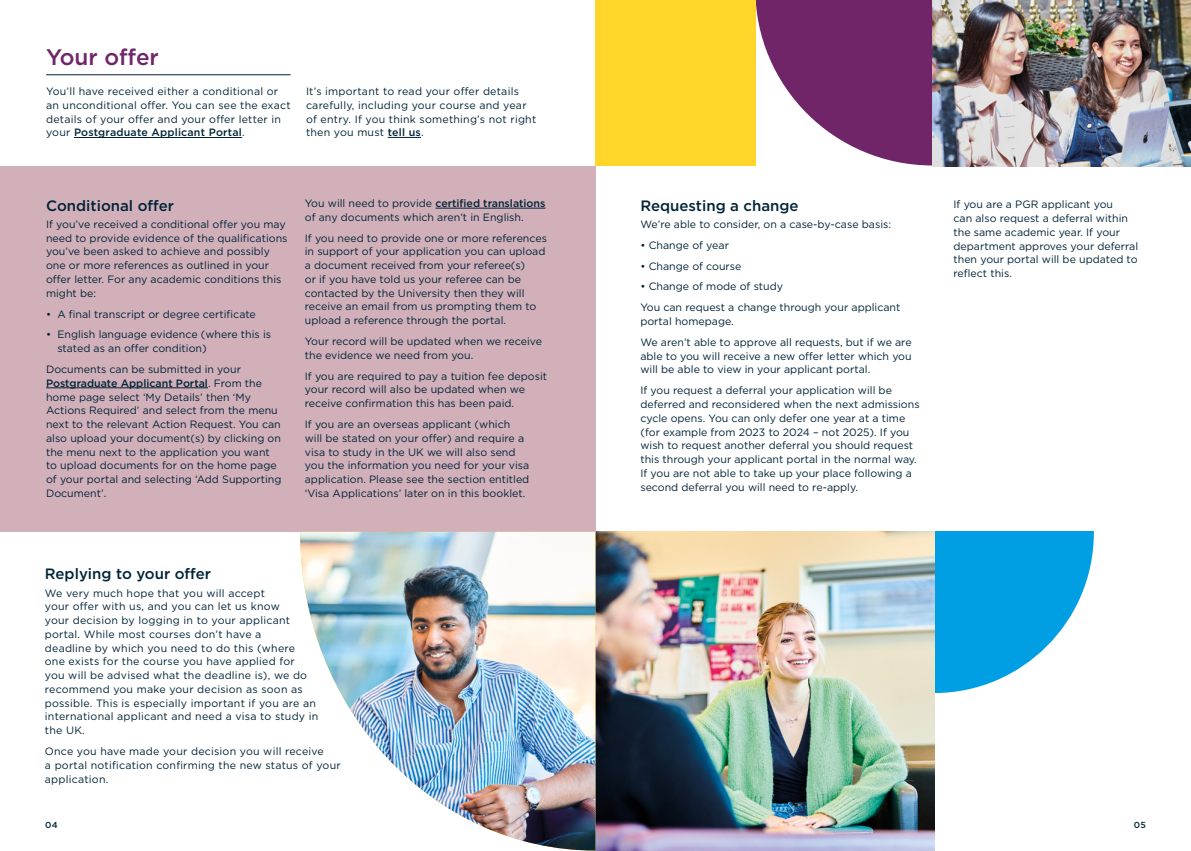
<style>
.page{position:relative;width:1191px;height:851px;background:#fff}
.page>*{position:absolute;margin:0;border:0;box-sizing:border-box;transform-origin:0 0}
.t1{font:500 22.5px "Gotham";color:#6f2568}
.t2{font:500 15px "Gotham";color:#002337}
.t3{font:10.62px/13.8px "Gotham";color:#002337}
.t4{font:10.62px/13.8px "Gotham";letter-spacing:.02em;color:#002337}
.t5{font:500 8.75px "Gotham";color:#002337}
.s1{font-weight:500}
</style>
<div class="page">
<hr style="left:74px;top:137px;width:168px;height:1px;background:#002337">
<hr style="left:46px;top:74px;width:245px;height:1px;background:#002337">
<svg style="left:756px;top:0;width:176px;height:165px"></svg>
<svg style="left:934px;top:531px;width:159px;height:161px"></svg>
<img style="left:932px;top:0;width:259px;height:166px">
<img style="left:595px;top:531px;width:339px;height:319px">
<div style="left:0;top:167px;width:595px;height:364px;background:#d2b0b9"></div>
<hr style="left:46px;top:387px;width:162px;height:1px;background:#002337">
<hr style="left:388px;top:137px;width:33px;height:1px;background:#002337">
<div style="left:595px;top:0;width:161px;height:166px;background:#ffd629"></div>
<img style="left:300px;top:531px;width:295px;height:319px">
<hr style="left:435px;top:208px;width:110px;height:1px;background:#002337">
<h1 class="t1" style="left:46px;top:43px;width:114px">Your offer</h1>
<p class="t4" style="left:46px;top:84px;width:246px">You’ll have received either a conditional or an unconditional offer. You can see the exact details of your offer and your offer letter in your <span class="s1">Postgraduate Applicant Portal</span>.</p>
<p class="t4" style="left:306px;top:84px;width:232px">It’s important to read your offer details carefully, including your course and year of entry. If you think something’s not right then you must <span class="s1">tell us</span>.</p>
<h2 class="t2" style="left:46px;top:195px;width:129px">Conditional offer</h2>
<p class="t3" style="left:46px;top:217px;width:243px">If you’ve received a conditional offer you may need to provide evidence of the qualifications you’ve been asked to achieve and possibly one or more references as outlined in your offer letter. For any academic conditions this might be:</p>
<p class="t3" style="left:46px;top:306px;width:211px">• A final transcript or degree certificate</p>
<p class="t3" style="left:57px;top:327px;width:215px;text-indent:-11px">• English language evidence (where this is stated as an offer condition)</p>
<p class="t3" style="left:46px;top:362px;width:237px">Documents can be submitted in your <span class="s1">Postgraduate Applicant Portal</span>. From the home page select ‘My Details’ then ‘My Actions Required’ and select from the menu next to the relevant Action Request. You can also upload your document(s) by clicking on the menu next to the application you want to upload documents for on the home page of your portal and selecting ‘Add Supporting Document’.</p>
<p class="t3" style="left:305px;top:196px;width:242px">You will need to provide <span class="s1">certified translations </span>of any documents which aren’t in English.</p>
<p class="t3" style="left:305px;top:231px;width:244px">If you need to provide one or more references in support of your application you can upload a document received from your referee(s)<br>or if you have told us your referee can be contacted by the University then they will receive an email from us prompting them to upload a reference through the portal.</p>
<p class="t3" style="left:305px;top:334px;width:239px">Your record will be updated when we receive the evidence we need from you.</p>
<p class="t3" style="left:305px;top:369px;width:244px">If you are required to pay a tuition fee deposit your record will also be updated when we receive confirmation this has been paid.</p>
<p class="t3" style="left:305px;top:417px;width:226px">If you are an overseas applicant (which will be stated on your offer) and require a visa to study in the UK we will also send you the information you need for your visa application. Please see the section entitled ‘Visa Applications’ later on in this booklet.</p>
<h2 class="t2" style="left:45px;top:564px;width:168px">Replying to your offer</h2>
<p class="t4" style="left:45px;top:585px;width:275px">We very much hope that you will accept<br>your offer with us, and you can let us know<br>your decision by logging in to your applicant portal. While most courses don’t have a<br>deadline by which you need to do this (where<br>one exists for the course you have applied for<br>you will be advised what the deadline is), we do recommend you make your decision as soon as possible. This is especially important if you are an international applicant and need a visa to study in the UK.</p>
<p class="t4" style="left:45px;top:744px;width:297px">Once you have made your decision you will receive<br>a portal notification confirming the new status of your application.</p>
<h2 class="t2" style="left:640px;top:195px;width:160px">Requesting a change</h2>
<p class="t3" style="left:640px;top:217px;width:252px">We’re able to consider, on a case-by-case basis:</p>
<p class="t3" style="left:640px;top:238px;width:90px">• Change of year</p>
<p class="t3" style="left:640px;top:259px;width:103px">• Change of course</p>
<p class="t3" style="left:640px;top:276px;width:261px;line-height:20.9px">• Change of mode of study<br>You can request a change through your applicant</p>
<p class="t3" style="left:640px;top:310px;width:273px;line-height:20.9px">portal homepage.<br>We aren’t able to approve all requests, but if we are</p>
<p class="t3" style="left:640px;top:349px;width:273px">able to you will receive a new offer letter which you will be able to view in your applicant portal.</p>
<p class="t3" style="left:640px;top:383px;width:281px">If you request a deferral your application will be deferred and reconsidered when the next admissions cycle opens. You can only defer one year at a time (for example from 2023 to 2024 – not 2025). If you wish to request another deferral you should request this through your applicant portal in the normal way.<br>If you are not able to take up your place following a second deferral you will need to re-apply.</p>
<p class="t3" style="left:953px;top:197px;width:186px">If you are a PGR applicant you<br>can also request a deferral within the same academic year. If your department approves your deferral then your portal will be updated to reflect this.</p>
<p class="t5" style="left:45px;top:818px;width:14px">04</p>
<p class="t5" style="left:1134px;top:818px;width:13px">05</p>
</div>
